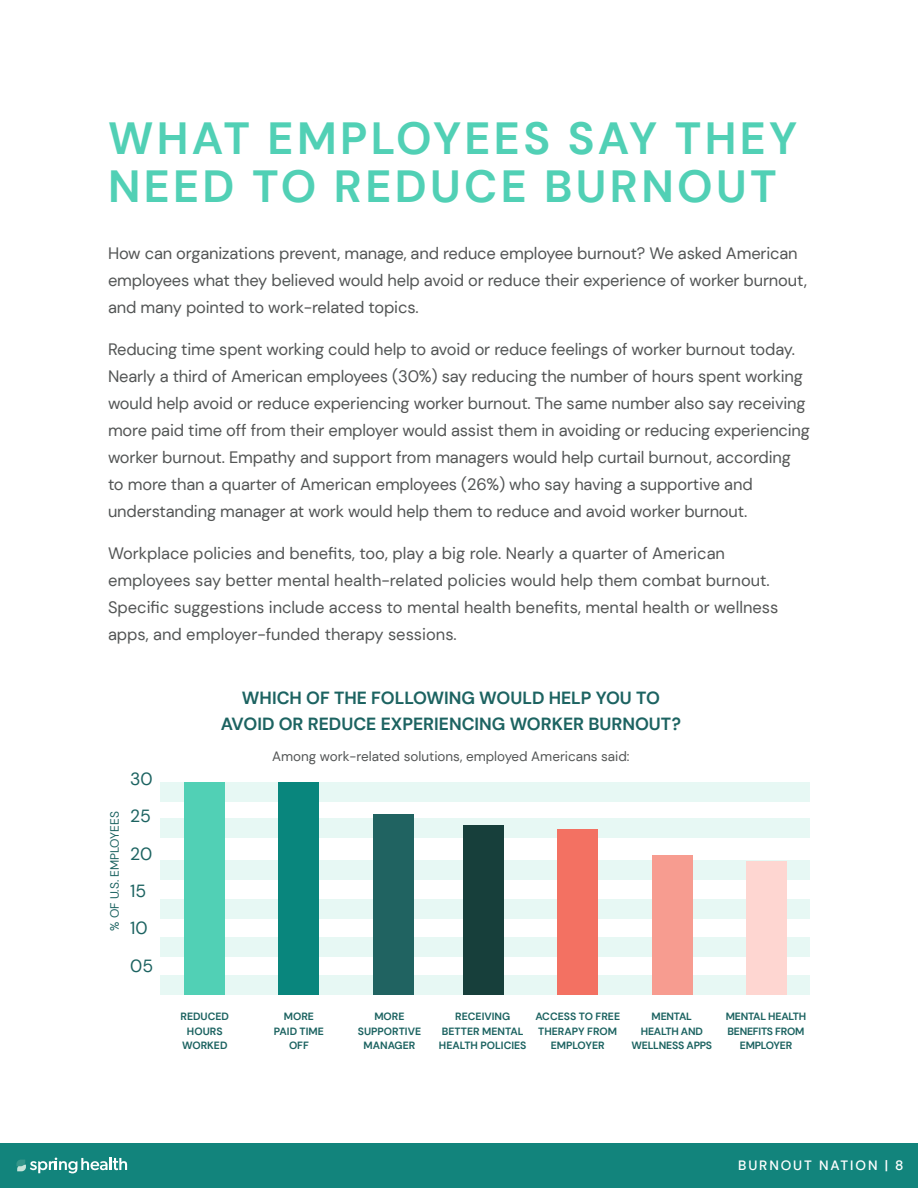
<style>
.page{position:relative;width:918px;height:1188px;background:#fff}
.page>*{position:absolute;margin:0;border:0;box-sizing:border-box;transform-origin:0 0}
.Title_Heading{font:700 45px/48px "DM Sans";letter-spacing:.075em;color:#51d0b5}
.t1{font:700 17.55px/26.4px "DM Sans";color:#1c6361;text-align:center}
.t2{font:17.55px "DM Sans";color:#1c6361}
.Paragraph_Style_1{font:16.5px/27px "DM Sans";letter-spacing:-.01em;color:#535555}
.t3{font:13.5px "DM Sans";color:#535555}
.t4{font:500 13.5px "DM Sans";letter-spacing:.14em;color:#fff}
.t5{font:12px "DM Sans";color:#1c6361}
.t6{font:700 10.5px/14.4px "DM Sans";color:#1c6361;text-align:center}
.t7{font:700 10.5px/14.4px "DM Sans";letter-spacing:-.02em;color:#1c6361;text-align:center}
</style>
<div class="page">
<div style="left:0;top:1143px;width:918px;height:45px;background:#12847c"></div>
<svg style="left:16px;top:1158px;width:111px;height:15px"></svg>
<div style="left:161px;top:975px;width:649px;height:20px;background:#e7f8f4"></div>
<div style="left:161px;top:899px;width:649px;height:19px;background:#e7f8f4"></div>
<div style="left:161px;top:937px;width:649px;height:19px;background:#e7f8f4"></div>
<div style="left:161px;top:861px;width:649px;height:19px;background:#e7f8f4"></div>
<div style="left:161px;top:819px;width:649px;height:19px;background:#e7f8f4"></div>
<div style="left:161px;top:782px;width:649px;height:20px;background:#e7f8f4"></div>
<div style="left:185px;top:782px;width:40px;height:213px;background:#51d0b5"></div>
<div style="left:373px;top:814px;width:40px;height:181px;background:#206361"></div>
<div style="left:557px;top:829px;width:41px;height:166px;background:#f37162"></div>
<div style="left:279px;top:782px;width:40px;height:213px;background:#09867d"></div>
<div style="left:463px;top:825px;width:41px;height:170px;background:#173f3b"></div>
<div style="left:652px;top:855px;width:41px;height:140px;background:#f79c90"></div>
<div style="left:746px;top:861px;width:40px;height:134px;background:#fed6d1"></div>
<p class="Title_Heading" style="left:108px;top:115px;width:691px">WHAT EMPLOYEES SAY THEY<br>NEED TO REDUCE BURNOUT</p>
<p class="Paragraph_Style_1" style="left:108px;top:240px;width:701px">How can organizations prevent, manage, and reduce employee burnout? We asked American employees what they believed would help avoid or reduce their experience of worker burnout, and many pointed to work-related topics.</p>
<p class="Paragraph_Style_1" style="left:108px;top:336px;width:704px">Reducing time spent working could help to avoid or reduce feelings of worker burnout today.<br>Nearly a third of American employees (30%) say reducing the number of hours spent working would help avoid or reduce experiencing worker burnout. The same number also say receiving more paid time off from their employer would assist them in avoiding or reducing experiencing worker burnout. Empathy and support from managers would help curtail burnout, according to more than a quarter of American employees (26%) who say having a supportive and understanding manager at work would help them to reduce and avoid worker burnout.</p>
<p class="Paragraph_Style_1" style="left:108px;top:540px;width:672px">Workplace policies and benefits, too, play a big role. Nearly a quarter of American employees say better mental health-related policies would help them combat burnout.<br>Specific suggestions include access to mental health benefits, mental health or wellness apps, and employer-funded therapy sessions.</p>
<p class="t1" style="left:221px;top:685px;width:462px">WHICH OF THE FOLLOWING WOULD HELP YOU TO<br>AVOID OR REDUCE EXPERIENCING WORKER BURNOUT?</p>
<p class="t5" style="left:107px;top:931px;width:121px;rotate:-90deg">% OF U.S. EMPLOYEES</p>
<p class="t2" style="left:130px;top:768px;width:24px">30</p>
<p class="t2" style="left:130px;top:805px;width:22px">25</p>
<p class="t2" style="left:130px;top:843px;width:24px">20</p>
<p class="t2" style="left:130px;top:880px;width:18px">15</p>
<p class="t2" style="left:130px;top:917px;width:19px">10</p>
<p class="t2" style="left:130px;top:955px;width:24px">05</p>
<p class="t6" style="left:181px;top:1010px;width:50px">REDUCED<br>HOURS</p>
<p class="t6" style="left:182px;top:1038px;width:47px">WORKED</p>
<p class="t3" style="left:272px;top:748px;width:359px">Among work-related solutions, employed Americans said:</p>
<p class="t6" style="left:284px;top:1010px;width:32px">MORE</p>
<p class="t6" style="left:274px;top:1024px;width:52px">PAID TIME</p>
<p class="t6" style="left:289px;top:1038px;width:21px">OFF</p>
<p class="t6" style="left:374px;top:1010px;width:32px">MORE</p>
<p class="t6" style="left:358px;top:1024px;width:65px">SUPPORTIVE<br>MANAGER</p>
<p class="t6" style="left:439px;top:1010px;width:89px">RECEIVING<br>BETTER MENTAL<br>HEALTH POLICIES</p>
<p class="t6" style="left:652px;top:1010px;width:42px">MENTAL</p>
<p class="t6" style="left:535px;top:1010px;width:86px">ACCESS TO FREE<br>THERAPY FROM<br>EMPLOYER</p>
<p class="t7" style="left:631px;top:1024px;width:82px">HEALTH AND<br>WELLNESS APPS</p>
<p class="t7" style="left:726px;top:1010px;width:82px">MENTAL HEALTH<br>BENEFITS FROM<br>EMPLOYER</p>
<p class="t4" style="left:738px;top:1157px;width:167px">BURNOUT NATION | 8</p>
</div>
